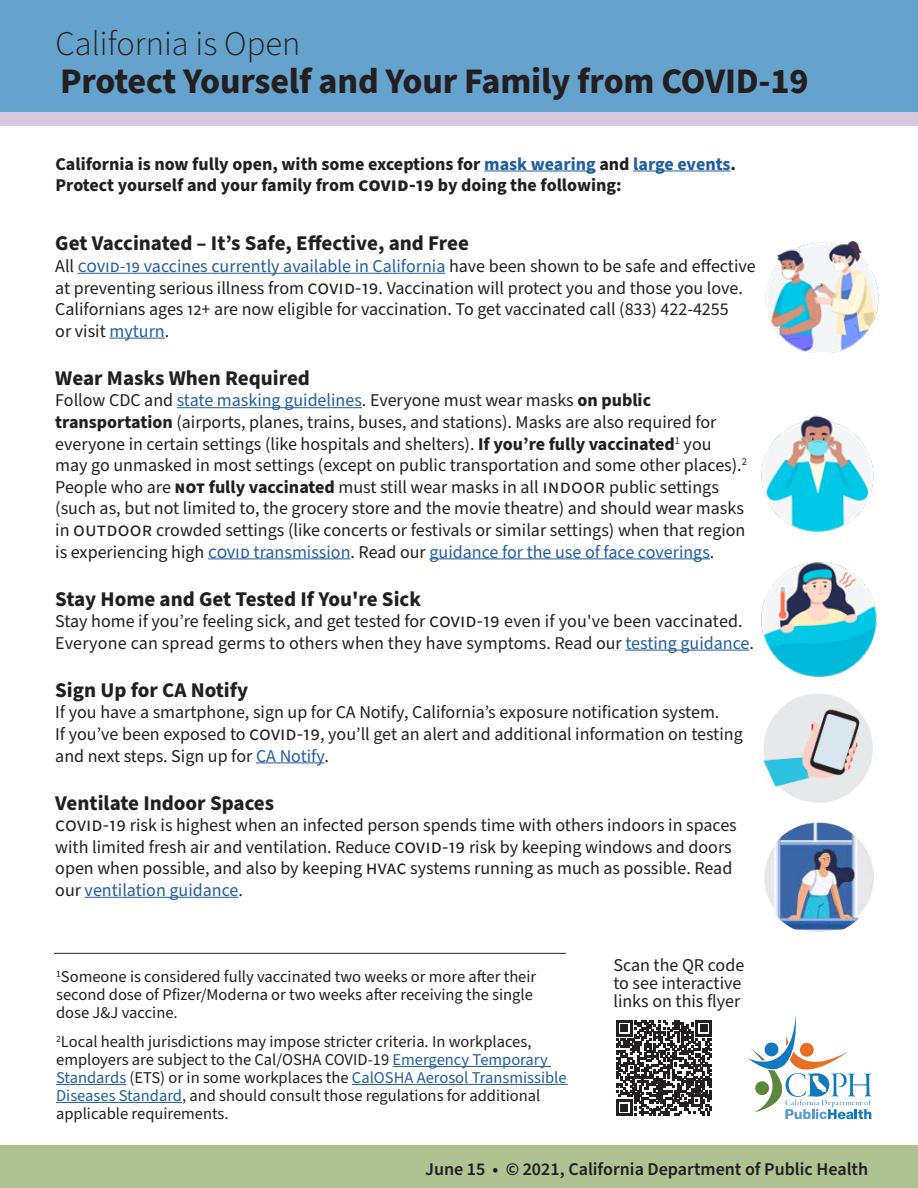
<style>
.page{position:relative;width:918px;height:1188px;background:#fff}
.page>*{position:absolute;margin:0;border:0;box-sizing:border-box;transform-origin:0 0}
.t1{font:700 36px "Source Sans Pro";letter-spacing:-.005em;color:#231f20}
.t2{font:300 34.5px "Source Sans Pro";color:#231f20}
.t3{font:700 21px "Source Sans Pro";color:#231f20}
.t4{font:18px/21.6px "Source Sans Pro";color:#231f20}
.t5{font:700 18px/21.6px "Source Sans Pro";color:#231f20}
.t6{font:600 18px "Source Sans Pro";color:#231f20}
.t7{font:16.5px/18px "Source Sans Pro";color:#231f20}
.s1{color:#215e9f}
.s2{font-size:19.95px}
.s3{font-weight:700}
</style>
<div class="page">
<div style="left:0;top:1146px;width:918px;height:42px;background:#afc392"></div>
<div style="left:0;top:65px;width:918px;height:61px;background:#d8c6de"></div>
<div style="left:0;top:0;width:918px;height:111px;background:#65a2cc"></div>
<svg style="left:748px;top:1016px;width:124px;height:103px"></svg>
<hr style="left:484px;top:171px;width:112px;height:1px;background:#215e9f">
<hr style="left:633px;top:171px;width:98px;height:1px;background:#215e9f">
<hr style="left:78px;top:273px;width:367px;height:1px;background:#215e9f">
<hr style="left:109px;top:338px;width:56px;height:1px;background:#215e9f">
<hr style="left:177px;top:407px;width:185px;height:1px;background:#215e9f">
<hr style="left:208px;top:558px;width:143px;height:1px;background:#215e9f">
<hr style="left:429px;top:558px;width:281px;height:1px;background:#215e9f">
<hr style="left:625px;top:650px;width:124px;height:1px;background:#215e9f">
<hr style="left:256px;top:762px;width:68px;height:1px;background:#215e9f">
<hr style="left:85px;top:897px;width:153px;height:1px;background:#215e9f">
<img style="left:761px;top:562px;width:116px;height:115px">
<img style="left:765px;top:241px;width:114px;height:112px">
<hr style="left:393px;top:1066px;width:158px;height:1px;background:#215e9f">
<hr style="left:56px;top:1084px;width:70px;height:1px;background:#215e9f">
<hr style="left:352px;top:1084px;width:216px;height:1px;background:#215e9f">
<hr style="left:56px;top:1102px;width:126px;height:1px;background:#215e9f">
<img style="left:761px;top:415px;width:113px;height:117px">
<img style="left:763px;top:694px;width:110px;height:109px">
<img style="left:764px;top:822px;width:110px;height:110px">
<svg style="left:616px;top:1020px;width:96px;height:96px"></svg>
<hr style="left:54px;top:953px;width:512px;height:1px;background:#231f20">
<h2 class="t2" style="left:56px;top:21px;width:246px">California is Open</h2>
<h1 class="t1" style="left:60px;top:56px;width:750px">Protect Yourself and Your Family from COVID-19</h1>
<p class="t5" style="left:56px;top:153px;width:682px">California is now fully open, with some exceptions for <span class="s1">mask wearing</span> and <span class="s1">large events</span>.<br>Protect yourself and your family from <span class="s2">covid-19</span> by doing the following:</p>
<p class="t3" style="left:55px;top:229px;width:415px">Get Vaccinated – It’s Safe, Effective, and Free</p>
<p class="t4" style="left:55px;top:256px;width:702px">All <span class="s1">covid-19 vaccines currently available in California</span> have been shown to be safe and effective at preventing serious illness from <span class="s2">covid-19</span>. Vaccination will protect you and those you love.<br>Californians ages 12+ are now eligible for vaccination. To get vaccinated call (833) 422-4255<br>or visit <span class="s1">myturn</span>.</p>
<p class="t3" style="left:55px;top:363px;width:256px">Wear Masks When Required</p>
<p class="t4" style="left:55px;top:390px;width:693px">Follow CDC and <span class="s1">state masking guidelines</span>. Everyone must wear masks <span class="s3">on public transportation</span> (airports, planes, trains, buses, and stations). Masks are also required for everyone in certain settings (like hospitals and shelters). <span class="s3">If you’re fully vaccinated</span><sup>1</sup> you may go unmasked in most settings (except on public transportation and some other places).<sup>2<br></sup>People who are <span class="s3">not fully vaccinated</span> must still wear masks in all <span class="s2">indoor</span> public settings (such as, but not limited to, the grocery store and the movie theatre) and should wear masks in <span class="s2">outdoor</span> crowded settings (like concerts or festivals or similar settings) when that region is experiencing high <span class="s1">covid transmission</span>. Read our <span class="s1">guidance for the use of face coverings</span>.</p>
<p class="t3" style="left:55px;top:584px;width:367px">Stay Home and Get Tested If You're Sick</p>
<p class="t4" style="left:55px;top:611px;width:700px">Stay home if you’re feeling sick, and get tested for <span class="s2">covid-19</span> even if you've been vaccinated.<br>Everyone can spread germs to others when they have symptoms. Read our <span class="s1">testing guidance</span>.</p>
<p class="t3" style="left:55px;top:675px;width:194px">Sign Up for CA Notify</p>
<p class="t4" style="left:55px;top:702px;width:689px">If you have a smartphone, sign up for CA Notify, California’s exposure notification system.<br>If you’ve been exposed to <span class="s2">covid-19</span>, you’ll get an alert and additional information on testing and next steps. Sign up for <span class="s1">CA Notify</span>.</p>
<p class="t3" style="left:55px;top:788px;width:221px">Ventilate Indoor Spaces</p>
<p class="t4" style="left:55px;top:815px;width:683px"><span class="s2">covid-19</span> risk is highest when an infected person spends time with others indoors in spaces with limited fresh air and ventilation. Reduce <span class="s2">covid-19</span> risk by keeping windows and doors open when possible, and also by keeping <span class="s2">hvac</span> systems running as much as possible. Read our <span class="s1">ventilation guidance</span>.</p>
<p class="t7" style="left:56px;top:968px;width:482px"><sup>1</sup>Someone is considered fully vaccinated two weeks or more after their second dose of Pfizer/Moderna or two weeks after receiving the single dose J&amp;J vaccine.</p>
<p class="t7" style="left:56px;top:1033px;width:512px"><sup>2</sup>Local health jurisdictions may impose stricter criteria. In workplaces, employers are subject to the Cal/OSHA COVID-19 <span class="s1">Emergency Temporary Standards</span> (ETS) or in some workplaces the <span class="s1">CalOSHA Aerosol Transmissible Diseases Standard</span>, and should consult those regulations for additional applicable requirements.</p>
<p class="t4" style="left:613px;top:956px;width:132px;line-height:18px">Scan the QR code to see interactive links on this flyer</p>
<p class="t6" style="left:425px;top:1157px;width:445px">June 15 • © 2021, California Department of Public Health</p>
</div>
